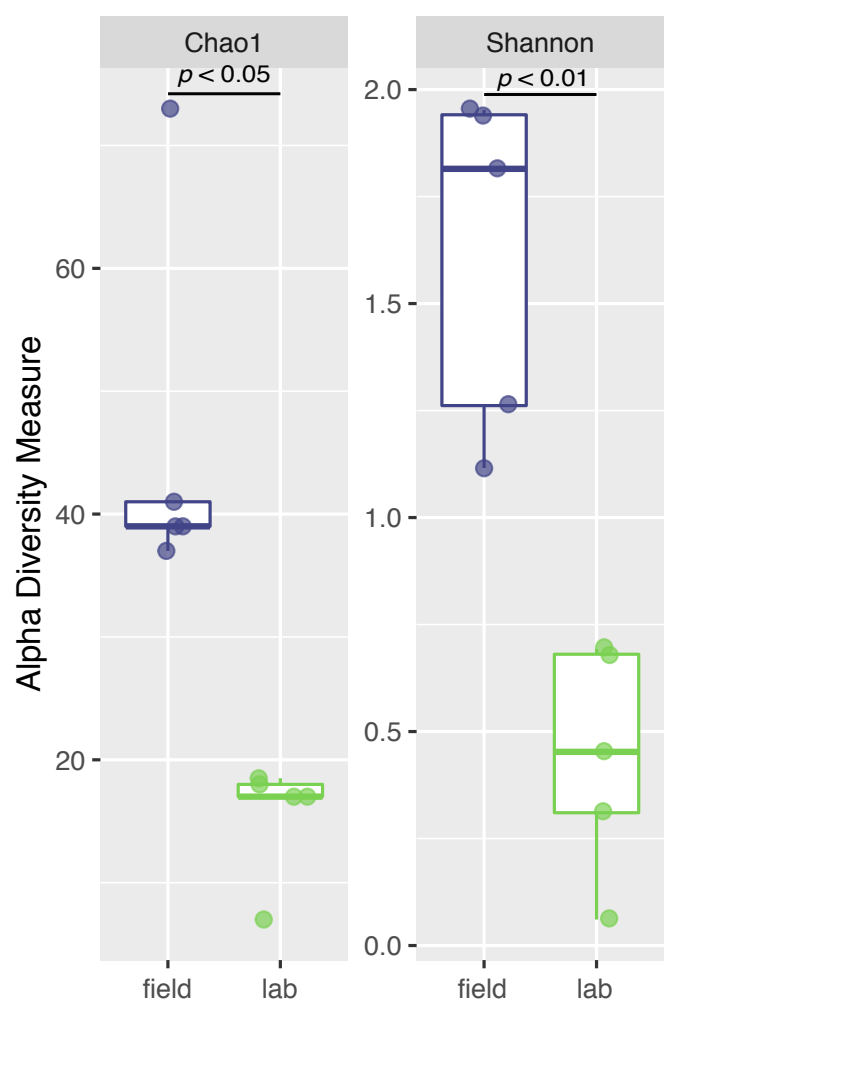
<style>
.page{position:relative;width:864px;height:1080px;background:#fff}
.page>*{position:absolute;margin:0;border:0;box-sizing:border-box;transform-origin:0 0}
.t1{font:33px "Helvetica";color:#000}
.t2{font:27px "Helvetica";color:#4d4d4d}
.t3{font:27px "Helvetica";color:#1a1a1a}
.t4{font:24px "Helvetica";color:#000;scale:1.06 1}
.s1{font-style:italic}
</style>
<div class="page">
<div style="left:100px;top:68px;width:248px;height:892px;background:#ebebeb"></div>
<hr style="left:100px;top:882px;width:248px;height:1px;background:#fff">
<hr style="left:100px;top:636px;width:248px;height:2px;background:#fff">
<hr style="left:100px;top:390px;width:248px;height:2px;background:#fff">
<hr style="left:100px;top:145px;width:248px;height:1px;background:#fff">
<hr style="left:100px;top:758px;width:248px;height:3px;background:#fff">
<hr style="left:100px;top:512px;width:248px;height:4px;background:#f8f8f8">
<hr style="left:100px;top:267px;width:248px;height:3px;background:#fff">
<hr style="left:166px;top:68px;width:4px;height:892px;background:#fff">
<hr style="left:279px;top:68px;width:3px;height:892px;background:#fff">
<svg style="left:166px;top:530px;width:4px;height:12px"></svg>
<div style="left:124px;top:500px;width:88px;height:28px;background:#fff;border:3px solid #414487"></div>
<div style="left:126px;top:523px;width:84px;height:7px;background:#414487"></div>
<svg style="left:279px;top:778px;width:3px;height:5px"></svg>
<div style="left:237px;top:783px;width:87px;height:15px;background:#fff;border:3px solid #7ad151"></div>
<div style="left:238px;top:793px;width:85px;height:7px;background:#7ad151"></div>
<svg style="left:175px;top:518px;width:16px;height:16px"></svg>
<div style="left:174px;top:517px;width:18px;height:18px;border:2px solid #414487;border-radius:50%"></div>
<svg style="left:162px;top:101px;width:16px;height:16px"></svg>
<div style="left:161px;top:99px;width:18px;height:19px;border:2px solid #414487;border-radius:50%"></div>
<svg style="left:286px;top:789px;width:16px;height:16px"></svg>
<div style="left:285px;top:788px;width:18px;height:18px;border:2px solid #7ad151;border-radius:50%"></div>
<svg style="left:251px;top:770px;width:16px;height:16px"></svg>
<div style="left:250px;top:769px;width:18px;height:18px;border:2px solid #7ad151;border-radius:50%"></div>
<svg style="left:299px;top:789px;width:17px;height:16px"></svg>
<div style="left:298px;top:788px;width:19px;height:18px;border:2px solid #7ad151;border-radius:50%"></div>
<svg style="left:256px;top:911px;width:16px;height:17px"></svg>
<div style="left:255px;top:910px;width:18px;height:19px;border:2px solid #7ad151;border-radius:50%"></div>
<svg style="left:251px;top:776px;width:17px;height:17px"></svg>
<div style="left:250px;top:775px;width:19px;height:19px;border:2px solid #7ad151;border-radius:50%"></div>
<svg style="left:167px;top:518px;width:17px;height:16px"></svg>
<div style="left:166px;top:517px;width:19px;height:19px;border:2px solid #414487;border-radius:50%"></div>
<svg style="left:166px;top:494px;width:16px;height:16px"></svg>
<div style="left:165px;top:493px;width:18px;height:18px;border:2px solid #414487;border-radius:50%"></div>
<svg style="left:158px;top:543px;width:16px;height:16px"></svg>
<div style="left:157px;top:542px;width:19px;height:18px;border:2px solid #414487;border-radius:50%"></div>
<div style="left:417px;top:68px;width:247px;height:892px;background:#ebebeb"></div>
<hr style="left:417px;top:838px;width:247px;height:1px;background:#fff">
<hr style="left:417px;top:624px;width:247px;height:1px;background:#fff">
<hr style="left:417px;top:410px;width:247px;height:1px;background:#fff">
<hr style="left:417px;top:196px;width:247px;height:1px;background:#fff">
<hr style="left:417px;top:944px;width:247px;height:3px;background:#fff">
<hr style="left:417px;top:730px;width:247px;height:3px;background:#fff">
<hr style="left:417px;top:516px;width:247px;height:3px;background:#fff">
<hr style="left:417px;top:302px;width:247px;height:3px;background:#fff">
<hr style="left:417px;top:88px;width:247px;height:3px;background:#fff">
<hr style="left:482px;top:68px;width:4px;height:892px;background:#fff">
<hr style="left:595px;top:68px;width:3px;height:892px;background:#fff">
<svg style="left:482px;top:407px;width:4px;height:52px"></svg>
<div style="left:440px;top:113px;width:88px;height:294px;background:#fff;border:3px solid #414487"></div>
<div style="left:442px;top:166px;width:84px;height:6px;background:#414487"></div>
<hr style="left:595px;top:813px;width:3px;height:107px;background:#7ad151">
<div style="left:553px;top:653px;width:87px;height:161px;background:#fff;border:3px solid #7ad151"></div>
<div style="left:554px;top:749px;width:85px;height:6px;background:#7ad151"></div>
<svg style="left:489px;top:160px;width:16px;height:16px"></svg>
<div style="left:488px;top:159px;width:19px;height:18px;border:2px solid #414487;border-radius:50%"></div>
<svg style="left:462px;top:101px;width:16px;height:16px"></svg>
<div style="left:461px;top:99px;width:18px;height:19px;border:2px solid #414487;border-radius:50%"></div>
<svg style="left:602px;top:647px;width:16px;height:16px"></svg>
<div style="left:600px;top:646px;width:19px;height:18px;border:2px solid #7ad151;border-radius:50%"></div>
<svg style="left:595px;top:803px;width:16px;height:16px"></svg>
<div style="left:594px;top:802px;width:18px;height:18px;border:2px solid #7ad151;border-radius:50%"></div>
<svg style="left:601px;top:910px;width:16px;height:16px"></svg>
<div style="left:600px;top:909px;width:18px;height:19px;border:2px solid #7ad151;border-radius:50%"></div>
<svg style="left:596px;top:639px;width:16px;height:16px"></svg>
<div style="left:595px;top:638px;width:18px;height:18px;border:2px solid #7ad151;border-radius:50%"></div>
<svg style="left:596px;top:743px;width:16px;height:16px"></svg>
<div style="left:595px;top:742px;width:18px;height:18px;border:2px solid #7ad151;border-radius:50%"></div>
<svg style="left:500px;top:396px;width:16px;height:16px"></svg>
<div style="left:499px;top:395px;width:18px;height:18px;border:2px solid #414487;border-radius:50%"></div>
<svg style="left:475px;top:107px;width:16px;height:17px"></svg>
<div style="left:474px;top:106px;width:18px;height:19px;border:2px solid #414487;border-radius:50%"></div>
<svg style="left:476px;top:460px;width:16px;height:16px"></svg>
<div style="left:475px;top:459px;width:18px;height:18px;border:2px solid #414487;border-radius:50%"></div>
<div style="left:100px;top:16px;width:248px;height:52px;background:#d9d9d9"></div>
<div style="left:417px;top:16px;width:247px;height:52px;background:#d9d9d9"></div>
<svg style="left:166px;top:960px;width:4px;height:8px"></svg>
<svg style="left:279px;top:960px;width:3px;height:8px"></svg>
<svg style="left:482px;top:960px;width:4px;height:8px"></svg>
<svg style="left:595px;top:960px;width:3px;height:8px"></svg>
<svg style="left:408px;top:944px;width:9px;height:3px"></svg>
<svg style="left:408px;top:730px;width:9px;height:3px"></svg>
<svg style="left:408px;top:516px;width:9px;height:3px"></svg>
<svg style="left:408px;top:302px;width:9px;height:3px"></svg>
<svg style="left:408px;top:88px;width:9px;height:3px"></svg>
<svg style="left:92px;top:758px;width:8px;height:3px"></svg>
<svg style="left:92px;top:512px;width:8px;height:4px"></svg>
<svg style="left:92px;top:267px;width:8px;height:3px"></svg>
<hr style="left:168px;top:92px;width:112px;height:3px;background:#020202">
<hr style="left:484px;top:93px;width:112px;height:3px;background:#020202">
<p class="t2" style="left:56px;top:248px;width:32px">60</p>
<p class="t1" style="left:3px;top:692px;width:358px;rotate:-90deg">Alpha Diversity Measure</p>
<p class="t2" style="left:56px;top:493px;width:32px">40</p>
<p class="t2" style="left:56px;top:739px;width:32px">20</p>
<p class="t3" style="left:184px;top:22px;width:81px">Chao1</p>
<p class="t3" style="left:486px;top:22px;width:110px">Shannon</p>
<p class="t4" style="left:178px;top:55px;width:89px"><span class="s1">p</span> &lt; 0.05</p>
<p class="t4" style="left:497px;top:59px;width:89px"><span class="s1">p</span> &lt; 0.01</p>
<p class="t2" style="left:364px;top:69px;width:39px">2.0</p>
<p class="t2" style="left:364px;top:283px;width:39px">1.5</p>
<p class="t2" style="left:364px;top:497px;width:39px">1.0</p>
<p class="t2" style="left:364px;top:711px;width:39px">0.5</p>
<p class="t2" style="left:143px;top:968px;width:51px">field</p>
<p class="t2" style="left:262px;top:967px;width:38px">lab</p>
<p class="t2" style="left:364px;top:925px;width:39px">0.0</p>
<p class="t2" style="left:458px;top:968px;width:51px">field</p>
<p class="t2" style="left:577px;top:967px;width:38px">lab</p>
</div>
